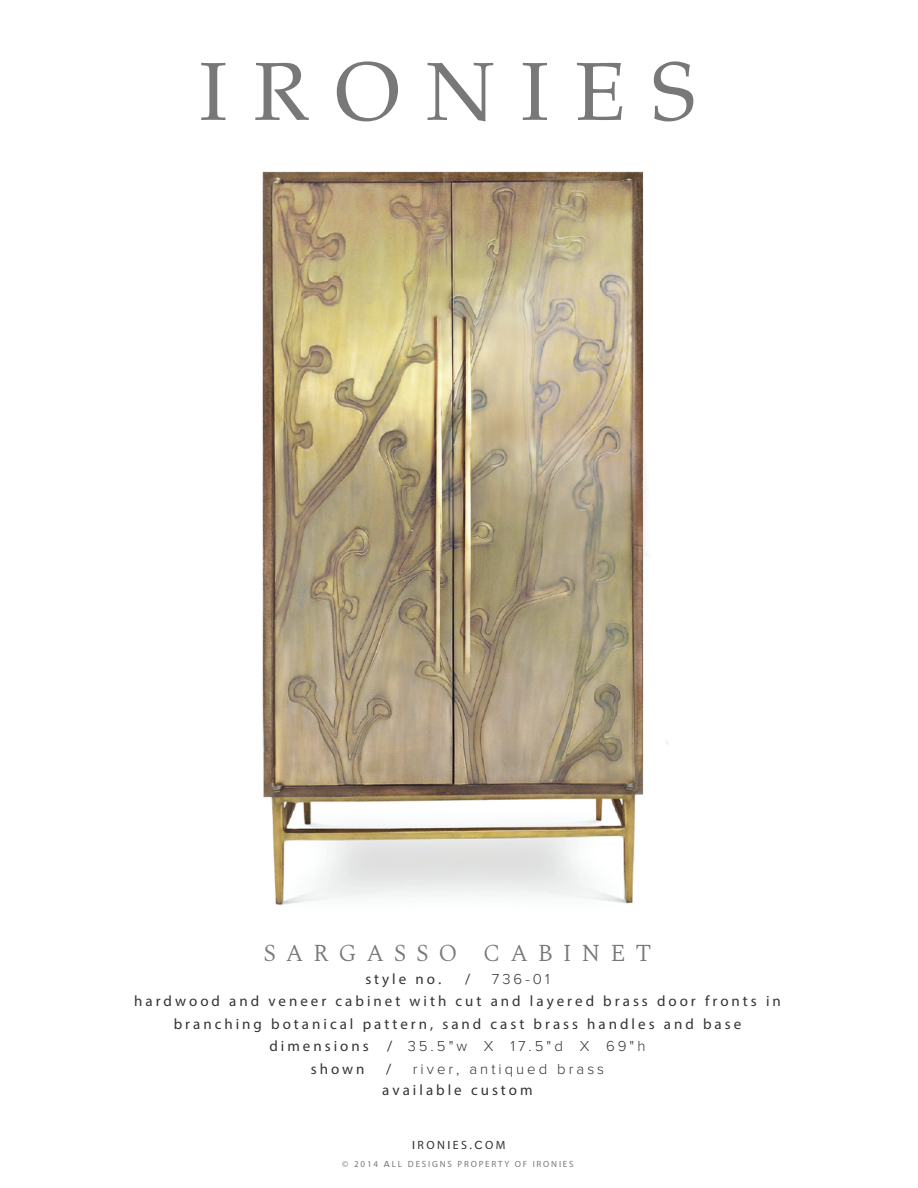
<style>
.page{position:relative;width:918px;height:1188px;background:#fff}
.page>*{position:absolute;margin:0;border:0;box-sizing:border-box;transform-origin:0 0}
.t1{font:82.5px "Palatino";letter-spacing:.32em;color:#777877}
.t2{font:300 24px "Spectral";letter-spacing:.41em;color:#777877}
.t3{font:15px/22.5px "Myriad Pro";letter-spacing:.2em;color:#323332;text-align:center}
.t4{font:300 15px "Proxima Nova";letter-spacing:.2em;color:#323332}
.t5{font:12px "Myriad Pro";letter-spacing:.2em;color:#323332}
.t6{font:9px "Myriad Pro";letter-spacing:.2em;color:#777877}
.s1{font-family:"Proxima Nova";font-weight:500}
.s2{font-family:"Myriad Pro";font-weight:400}
</style>
<div class="page">
<img style="left:262px;top:171px;width:407px;height:734px">
<h1 class="t1" style="left:199px;top:43px;width:497px">IRONIES</h1>
<h2 class="t2" style="left:263px;top:936px;width:390px">SARGASSO CABINET</h2>
<p class="t3" style="left:365px;top:967px;width:78px">style no<span class="s1">.</span></p>
<p class="t3" style="left:465px;top:967px;width:7px">/</p>
<p class="t4" style="left:492px;top:972px;width:59px">736-01</p>
<p class="t3" style="left:134px;top:990px;width:648px">hardwood and veneer cabinet with cut and layered brass door fronts in branching botanical pattern, sand cast brass handles and base</p>
<p class="t4" style="left:269px;top:1039px;width:378px"><span class="s2">dimensions /</span> 35.5"w X 17.5"d X 69"h</p>
<p class="t3" style="left:311px;top:1057px;width:55px">shown</p>
<p class="t3" style="left:386px;top:1057px;width:7px">/</p>
<p class="t4" style="left:413px;top:1062px;width:193px">river, antiqued brass</p>
<p class="t3" style="left:382px;top:1078px;width:152px">available custom</p>
<p class="t5" style="left:412px;top:1137px;width:95px"><span class="s1">I</span>RON<span class="s1">I</span>ES<span class="s1">.C</span>OM</p>
<p class="t6" style="left:342px;top:1158px;width:233px">© 2014 <span class="s1">A</span>LL DESIGNS PROPERTY OF IRONIES</p>
</div>
